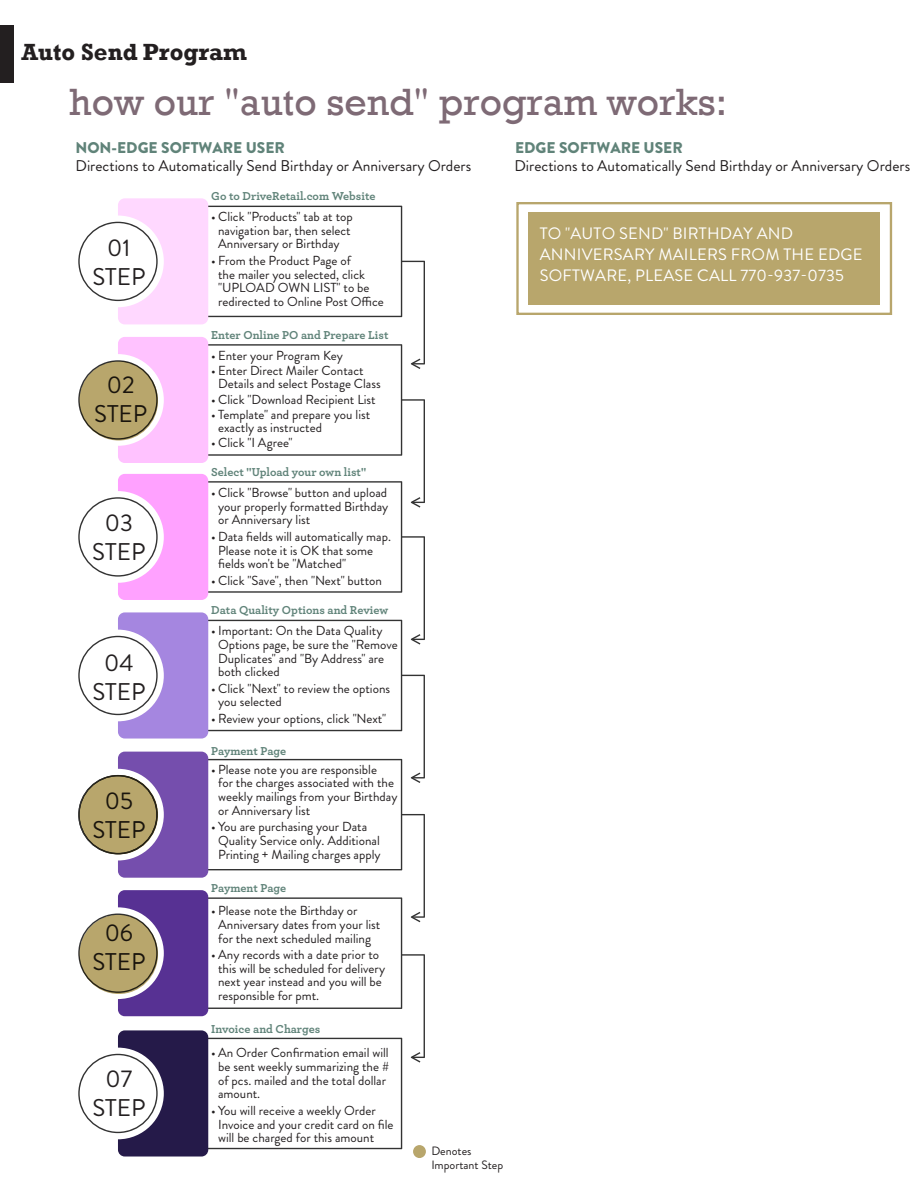
<style>
.page{position:relative;width:918px;height:1188px;background:#fff}
.page>*{position:absolute;margin:0;border:0;box-sizing:border-box;transform-origin:0 0}
.t1{font:39px "Rockwell";color:#7e6a75}
.t2{font:24.15px "Brandon Grotesque";color:#231f20}
.t3{font:700 24px "Rockwell";color:#231f20}
.t4{font:16.5px/21.1px "Brandon Grotesque";letter-spacing:.015em;color:#fff}
.t5{font:15.6px/18.6px "Brandon Grotesque";color:#231f20}
.t6{font:900 15.6px "Brandon Grotesque";color:#608379}
.t7{font:13.05px/13.8px "Brandon Grotesque";color:#231f20}
.t8{font:700 12.15px "Archer";color:#608379}
.t9{font:12.15px/13.8px "Brandon Grotesque";color:#231f20}
.s1{font-weight:900;color:#608379}
</style>
<div class="page">
<hr style="left:0;top:0;width:1px;height:1188px;background:#e2ebe8">
<svg style="left:78px;top:198px;width:347px;height:959px"></svg>
<div style="left:0;top:25px;width:14px;height:57px;background:#231f20"></div>
<div style="left:79px;top:775px;width:79px;height:79px;background:#b8a66c;border-radius:50%"></div>
<div style="left:79px;top:915px;width:79px;height:79px;background:#b8a66c;border-radius:50%"></div>
<div style="left:79px;top:361px;width:79px;height:80px;background:#b8a66c;border-radius:50%"></div>
<div style="left:413px;top:1145px;width:13px;height:13px;background:#b8a66c;border-radius:50%"></div>
<div style="left:528px;top:212px;width:352px;height:93px;background:#b8a66c"></div>
<div style="left:516px;top:202px;width:376px;height:113px;border:2px solid #b8a66c"></div>
<p class="t3" style="left:21px;top:37px;width:227px">Auto Send Program</p>
<p class="t1" style="left:69px;top:79px;width:659px">how our "auto send" program works:</p>
<p class="t5" style="left:75px;top:138px;width:397px"><span class="s1">NON-EDGE SOFTWARE USER<br></span>Directions to Automatically Send Birthday or Anniversary Orders</p>
<p class="t6" style="left:515px;top:137px;width:169px">EDGE SOFTWARE USER</p>
<p class="t5" style="left:514px;top:156px;width:397px">Directions to Automatically Send Birthday or Anniversary Orders</p>
<p class="t2" style="left:107px;top:231px;width:25px">01</p>
<p class="t2" style="left:92px;top:260px;width:55px">STEP</p>
<p class="t2" style="left:107px;top:368px;width:29px">02</p>
<p class="t2" style="left:94px;top:397px;width:55px">STEP</p>
<p class="t2" style="left:105px;top:506px;width:30px">03</p>
<p class="t2" style="left:92px;top:535px;width:55px">STEP</p>
<p class="t2" style="left:104px;top:646px;width:31px">04</p>
<p class="t2" style="left:92px;top:675px;width:55px">STEP</p>
<p class="t2" style="left:105px;top:784px;width:30px">05</p>
<p class="t2" style="left:92px;top:813px;width:55px">STEP</p>
<p class="t2" style="left:105px;top:916px;width:30px">06</p>
<p class="t2" style="left:92px;top:945px;width:55px">STEP</p>
<p class="t2" style="left:106px;top:1062px;width:28px">07</p>
<p class="t2" style="left:92px;top:1091px;width:55px">STEP</p>
<p class="t8" style="left:211px;top:187px;width:166px">Go to DriveRetail.com Website</p>
<p class="t7" style="left:211px;top:210px;width:143px;text-align:center">• Click "Products" tab at top navigation bar, then select<br>Anniversary or Birthday</p>
<p class="t7" style="left:218px;top:254px;width:167px;text-indent:-7px">• From the Product Page of<br>the mailer you selected, click "UPLOAD OWN LIST" to be redirected to Online Post Office</p>
<p class="t8" style="left:211px;top:326px;width:179px">Enter Online PO and Prepare List</p>
<p class="t7" style="left:211px;top:349px;width:133px">• Enter your Program Key</p>
<p class="t7" style="left:218px;top:364px;width:164px;line-height:12.9px;text-indent:-7px">• Enter Direct Mailer Contact<br>Details and select Postage Class</p>
<p class="t7" style="left:211px;top:392px;width:166px">• Click "Download Recipient List</p>
<p class="t7" style="left:218px;top:408px;width:154px;line-height:12.9px;text-indent:-7px">• Template" and prepare you list exactly as instructed</p>
<p class="t7" style="left:211px;top:436px;width:83px">• Click "I Agree"</p>
<p class="t7" style="left:218px;top:486px;width:172px;text-align:justify;text-indent:-7px">• Click "Browse" button and upload your properly formatted Birthday or Anniversary list</p>
<p class="t7" style="left:218px;top:530px;width:174px;text-indent:-7px">• Data fields will automatically map.<br>Please note it is OK that some fields won't be "Matched"</p>
<p class="t7" style="left:211px;top:573px;width:172px">• Click "Save", then "Next" button</p>
<p class="t7" style="left:218px;top:624px;width:181px;text-indent:-7px">• Important: On the Data Quality<br>Options page, be sure the "Remove<br>Duplicates" and "By Address" are both clicked</p>
<p class="t7" style="left:218px;top:681px;width:174px;text-indent:-7px">• Click "Next" to review the options you selected</p>
<p class="t7" style="left:211px;top:711px;width:177px">• Review your options, click "Next"</p>
<p class="t7" style="left:218px;top:762px;width:181px;text-indent:-7px">• Please note you are responsible<br>for the charges associated with the weekly mailings from your Birthday or Anniversary list</p>
<p class="t7" style="left:218px;top:820px;width:164px;text-indent:-7px">• You are purchasing your Data<br>Quality Service only. Additional<br>Printing + Mailing charges apply</p>
<p class="t8" style="left:211px;top:462px;width:156px">Select "Upload your own list"</p>
<p class="t8" style="left:211px;top:600px;width:179px">Data Quality Options and Review</p>
<p class="t8" style="left:211px;top:741px;width:76px">Payment Page</p>
<p class="t8" style="left:211px;top:878px;width:76px">Payment Page</p>
<p class="t7" style="left:218px;top:904px;width:164px;text-indent:-7px">• Please note the Birthday or<br>Anniversary dates from your list for the next scheduled mailing</p>
<p class="t7" style="left:218px;top:948px;width:168px;text-indent:-7px">• Any records with a date prior to this will be scheduled for delivery next year instead and you will be responsible for pmt.</p>
<p class="t8" style="left:211px;top:1019px;width:111px">Invoice and Charges</p>
<p class="t7" style="left:218px;top:1046px;width:172px;text-indent:-7px">• An Order Confirmation email will be sent weekly summarizing the # of pcs. mailed and the total dollar amount.</p>
<p class="t7" style="left:218px;top:1104px;width:177px;text-indent:-7px">• You will receive a weekly Order<br>Invoice and your credit card on file will be charged for this amount</p>
<p class="t9" style="left:431px;top:1144px;width:73px">Denotes<br>Important Step</p>
<p class="t4" style="left:540px;top:223px;width:324px">TO "AUTO SEND" BIRTHDAY AND<br>ANNIVERSARY MAILERS FROM THE EDGE<br>SOFTWARE, PLEASE CALL 770-937-0735</p>
</div>
